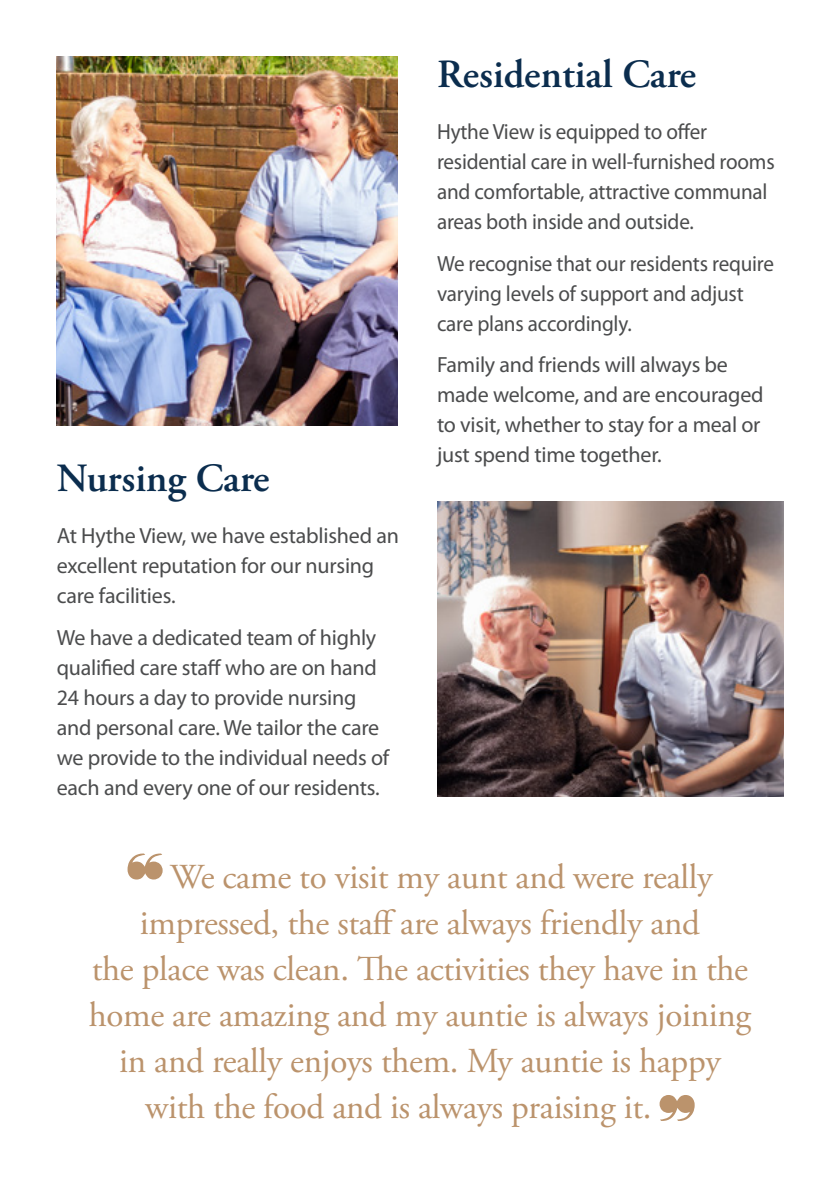
<style>
.page{position:relative;width:840px;height:1191px;background:#fff}
.page>*{position:absolute;margin:0;border:0;box-sizing:border-box;transform-origin:0 0}
.t1{font:600 40px "Adobe Garamond Pro";color:#0b2d4e}
.t2{font:35px "Adobe Garamond Pro";letter-spacing:-.01em;color:#bb936c}
.t3{font:22px/30px "Myriad Pro";letter-spacing:-.01em;color:#4b4c4d}
.t4{font:22px/30px "Myriad Pro";letter-spacing:-.01em;color:#4b4c4d;scale:.96 1}
</style>
<div class="page">
<img style="left:437px;top:501px;width:345px;height:295px">
<svg style="left:127px;top:853px;width:35px;height:26px"></svg>
<svg style="left:659px;top:1095px;width:35px;height:26px"></svg>
<img style="left:57px;top:57px;width:340px;height:368px">
<p class="t1" style="left:57px;top:455px;width:214px">Nursing Care</p>
<p class="t3" style="left:57px;top:520px;width:343px">At Hythe View, we have established an excellent reputation for our nursing care facilities.</p>
<p class="t3" style="left:57px;top:622px;width:334px">We have a dedicated team of highly qualified care staff who are on hand 24 hours a day to provide nursing and personal care. We tailor the care we provide to the individual needs of each and every one of our residents.</p>
<p class="t1" style="left:437px;top:51px;width:260px">Residential Care</p>
<p class="t4" style="left:437px;top:117px;width:353px">Hythe View is equipped to offer residential care in well-furnished rooms and comfortable, attractive communal areas both inside and outside.</p>
<p class="t4" style="left:437px;top:248px;width:352px">We recognise that our residents require varying levels of support and adjust care plans accordingly.</p>
<p class="t3" style="left:437px;top:349px;width:328px">Family and friends will always be made welcome, and are encouraged to visit, whether to stay for a meal or just spend time together.</p>
<p class="t2" style="left:170px;top:856px;width:543px">We came to visit my aunt and were really</p>
<p class="t2" style="left:140px;top:902px;width:561px">impressed, the staff are always friendly and</p>
<p class="t2" style="left:92px;top:948px;width:657px">the place was clean. The activities they have in the</p>
<p class="t2" style="left:89px;top:994px;width:663px">home are amazing and my auntie is always joining</p>
<p class="t2" style="left:119px;top:1040px;width:602px">in and really enjoys them. My auntie is happy</p>
<p class="t2" style="left:145px;top:1086px;width:507px">with the food and is always praising it.</p>
</div>
